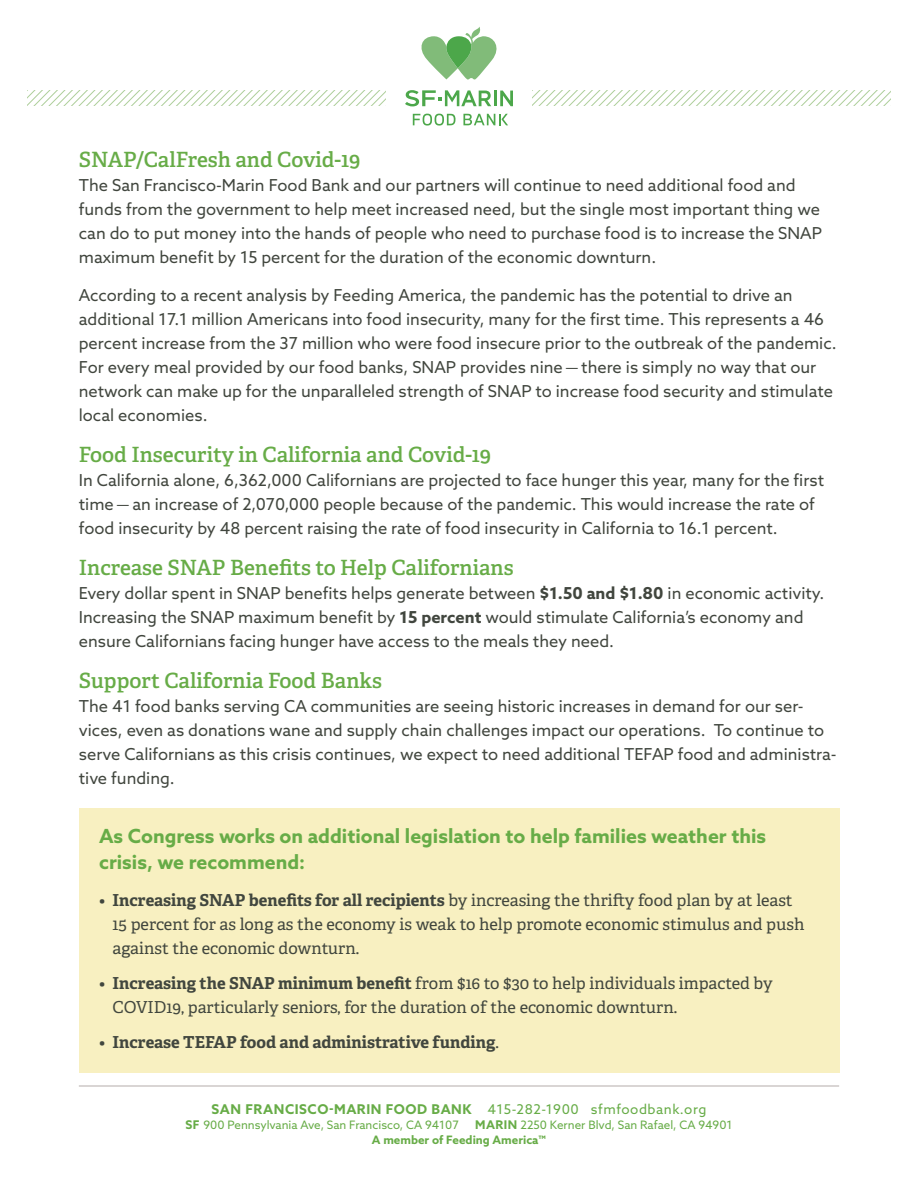
<style>
.page{position:relative;width:918px;height:1188px;background:#fff}
.page>*{position:absolute;margin:0;border:0;box-sizing:border-box;transform-origin:0 0}
.t1{font:600 21px "Adelle";color:#67ac47}
.t2{font:700 19.5px/25.5px "Azo Sans";color:#67ac47}
.t3{font:16.5px/24px "Azo Sans";color:#41463e}
.t4{font:16.5px/24px "Adelle";color:#41463e}
.t5{font:700 16.5px "Adelle";color:#41463e}
.t6{font:13.5px "Azo Sans";letter-spacing:.04em;color:#67ac47}
.t7{font:11.7px/15px "Azo Sans";color:#67ac47;text-align:center}
.s1{font-weight:700}
.s2{font-weight:400}
.s3{font-weight:700;font-size:12px}
</style>
<div class="page">
<div style="left:79px;top:808px;width:760px;height:86px;background:#f8f0c1"></div>
<div style="left:79px;top:874px;width:760px;height:105px;background:#f8f0c1"></div>
<div style="left:79px;top:956px;width:760px;height:81px;background:#f8f0c1"></div>
<div style="left:79px;top:1015px;width:760px;height:57px;background:#f8f0c1"></div>
<svg style="left:463px;top:114px;width:45px;height:11px"></svg>
<svg style="left:413px;top:114px;width:43px;height:12px"></svg>
<svg style="left:405px;top:90px;width:86px;height:16px"></svg>
<hr style="left:494px;top:91px;width:3px;height:15px;background:#4ca74a">
<svg style="left:500px;top:91px;width:13px;height:15px"></svg>
<svg style="left:421px;top:27px;width:76px;height:53px"></svg>
<svg style="left:27px;top:91px;width:359px;height:15px"></svg>
<svg style="left:532px;top:91px;width:359px;height:15px"></svg>
<hr style="left:79px;top:1086px;width:760px;height:1px;background:#b4acab">
<p class="t1" style="left:79px;top:147px;width:283px">SNAP/CalFresh and Covid-19</p>
<p class="t3" style="left:79px;top:173px;width:745px">The San Francisco-Marin Food Bank and our partners will continue to need additional food and funds from the government to help meet increased need, but the single most important thing we can do to put money into the hands of people who need to purchase food is to increase the SNAP maximum benefit by 15 percent for the duration of the economic downturn.</p>
<p class="t3" style="left:79px;top:283px;width:759px">According to a recent analysis by Feeding America, the pandemic has the potential to drive an additional 17.1 million Americans into food insecurity, many for the first time. This represents a 46 percent increase from the 37 million who were food insecure prior to the outbreak of the pandemic.<br>For every meal provided by our food banks, SNAP provides nine — there is simply no way that our network can make up for the unparalleled strength of SNAP to increase food security and stimulate local economies.</p>
<p class="t1" style="left:79px;top:441px;width:414px">Food Insecurity in California and Covid-19</p>
<p class="t3" style="left:79px;top:468px;width:747px">In California alone, 6,362,000 Californians are projected to face hunger this year, many for the first time — an increase of 2,070,000 people because of the pandemic. This would increase the rate of food insecurity by 48 percent raising the rate of food insecurity in California to 16.1 percent.</p>
<p class="t1" style="left:79px;top:554px;width:436px">Increase SNAP Benefits to Help Californians</p>
<p class="t3" style="left:79px;top:581px;width:747px">Every dollar spent in SNAP benefits helps generate between <span class="s1">$1.50 and $1.80</span> in economic activity.<br>Increasing the SNAP maximum benefit by <span class="s1">15 percent</span> would stimulate California’s economy and ensure Californians facing hunger have access to the meals they need.</p>
<p class="t1" style="left:79px;top:668px;width:305px">Support California Food Banks</p>
<p class="t3" style="left:79px;top:694px;width:759px">The 41 food banks serving CA communities are seeing historic increases in demand for our ser&shy;vices, even as donations wane and supply chain challenges impact our operations. To continue to serve Californians as this crisis continues, we expect to need additional TEFAP food and administra&shy;tive funding.</p>
<p class="t2" style="left:99px;top:823px;width:669px">As Congress works on additional legislation to help families weather this crisis, we recommend:</p>
<p class="t4" style="left:113px;top:889px;width:693px;text-indent:-13px">• <span class="s1">Increasing SNAP benefits for all recipients</span> by increasing the thrifty food plan by at least<br>15 percent for as long as the economy is weak to help promote economic stimulus and push against the economic downturn.</p>
<p class="t4" style="left:113px;top:972px;width:662px;text-indent:-13px">• <span class="s1">Increasing the SNAP minimum benefit</span> from $16 to $30 to help individuals impacted by<br>COVID19, particularly seniors, for the duration of the economic downturn.</p>
<p class="t5" style="left:99px;top:1032px;width:401px"><span class="s2">•</span> Increase TEFAP food and administrative funding<span class="s2">.</span></p>
<p class="t6" style="left:212px;top:1101px;width:496px"><span class="s1">SAN FRANCISCO-MARIN FOOD BANK</span> 415-282-1900 sfmfoodbank.org</p>
<p class="t7" style="left:185px;top:1117px;width:549px"><span class="s3">SF</span> 900 Pennsylvania Ave, San Francisco, CA 94107 <span class="s3">MARIN</span> 2250 Kerner Blvd, San Rafael, CA 94901<br><span class="s1">A member of Feeding America™</span></p>
</div>
